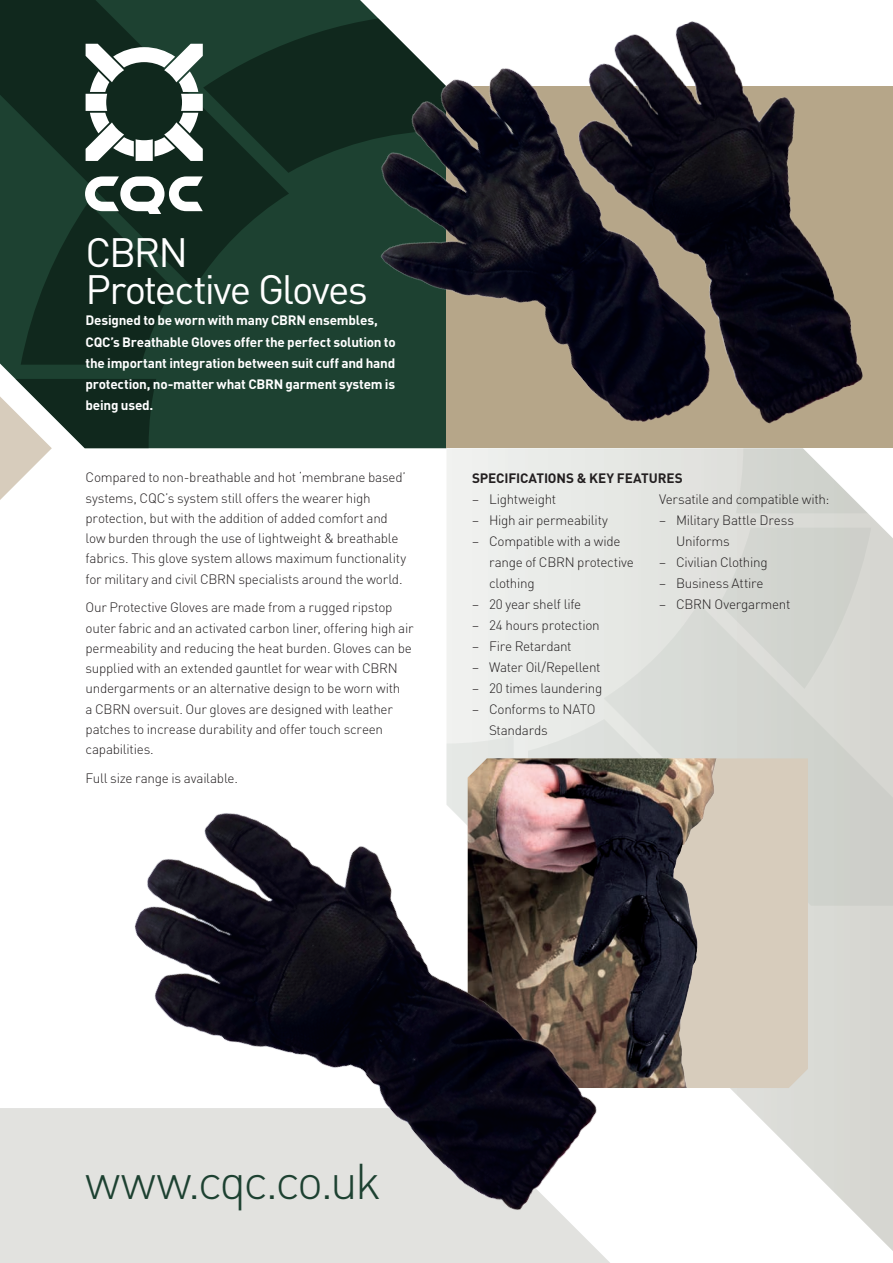
<style>
.page{position:relative;width:893px;height:1263px;background:#fff}
.page>*{position:absolute;margin:0;border:0;box-sizing:border-box;transform-origin:0 0}
.t1{font:300 49.5px "DIN";letter-spacing:-.055em;color:#1d4131}
.t2{font:40.5px/37.5px "DIN";letter-spacing:-.05em;color:#fff}
.Body{font:300 13.5px/20.2px "DIN";letter-spacing:-.02em;color:#231f20}
.SPECS_bullets{font:300 13.5px/21px "DIN";letter-spacing:-.02em;color:#231f20}
.WHITE_intro{font:700 13.5px/21px "DIN";letter-spacing:-.015em;color:#fff}
.SPECS_Headers{font:700 13.5px "DIN";letter-spacing:-.01em;color:#231f20}
</style>
<div class="page">
<svg style="left:0;top:0;width:387px;height:448px;background:#19372a"></svg>
<svg style="left:730px;top:906px;width:163px;height:345px"></svg>
<svg style="left:447px;top:459px;width:446px;height:447px;background:#dddfdb"></svg>
<svg style="left:0;top:396px;width:52px;height:104px"></svg>
<div style="left:0;top:1108px;width:72px;height:155px;background:#e2e2df"></div>
<svg style="left:86px;top:44px;width:117px;height:117px"></svg>
<svg style="left:85px;top:176px;width:118px;height:38px"></svg>
<img style="left:637px;top:758px;width:171px;height:330px">
<img style="left:679px;top:21px;width:209px;height:438px">
<img style="left:72px;top:728px;width:565px;height:535px">
<img style="left:306px;top:27px;width:457px;height:480px">
<p class="t2" style="left:86px;top:233px;width:284px">CBRN<br>Protective Gloves</p>
<p class="WHITE_intro" style="left:86px;top:309px;width:312px">Designed to be worn with many CBRN ensembles, CQC’s Breathable Gloves offer the perfect solution to the important integration between suit cuff and hand protection, no-matter what CBRN garment system is being used.</p>
<p class="Body" style="left:86px;top:467px;width:322px">Compared to non-breathable and hot ‘membrane based’ systems, CQC’s system still offers the wearer high protection, but with the addition of added comfort and low burden through the use of lightweight &amp; breathable fabrics. This glove system allows maximum functionality for military and civil CBRN specialists around the world.</p>
<p class="Body" style="left:86px;top:597px;width:329px">Our Protective Gloves are made from a rugged ripstop outer fabric and an activated carbon liner, offering high air permeability and reducing the heat burden. Gloves can be supplied with an extended gauntlet for wear with CBRN undergarments or an alternative design to be worn with<br>a CBRN oversuit. Our gloves are designed with leather patches to increase durability and offer touch screen capabilities.</p>
<p class="Body" style="left:86px;top:768px;width:154px">Full size range is available.</p>
<p class="SPECS_Headers" style="left:472px;top:469px;width:212px">SPECIFICATIONS &amp; KEY FEATURES</p>
<p class="SPECS_bullets" style="left:472px;top:488px;width:86px">– Lightweight</p>
<p class="SPECS_bullets" style="left:472px;top:509px;width:138px">– High air permeability</p>
<p class="SPECS_bullets" style="left:489px;top:530px;width:146px;text-indent:-17px">– Compatible with a wide range of CBRN protective clothing</p>
<p class="SPECS_bullets" style="left:472px;top:593px;width:111px">– 20 year shelf life</p>
<p class="SPECS_bullets" style="left:472px;top:614px;width:129px">– 24 hours protection</p>
<p class="SPECS_bullets" style="left:472px;top:635px;width:101px">– Fire Retardant</p>
<p class="SPECS_bullets" style="left:472px;top:656px;width:130px">– Water Oil/Repellent</p>
<p class="SPECS_bullets" style="left:472px;top:677px;width:132px">– 20 times laundering</p>
<p class="SPECS_bullets" style="left:489px;top:698px;width:108px;text-indent:-17px">– Conforms to NATO<br>Standards</p>
<p class="SPECS_bullets" style="left:659px;top:488px;width:172px">Versatile and compatible with:</p>
<p class="SPECS_bullets" style="left:676px;top:509px;width:119px;text-indent:-17px">– Military Battle Dress<br>Uniforms</p>
<p class="SPECS_bullets" style="left:659px;top:551px;width:110px">– Civilian Clothing</p>
<p class="SPECS_bullets" style="left:659px;top:572px;width:106px">– Business Attire</p>
<p class="SPECS_bullets" style="left:659px;top:593px;width:133px">– CBRN Overgarment</p>
<p class="t1" style="left:85px;top:1151px;width:298px">www.cqc.co.uk</p>
</div>
